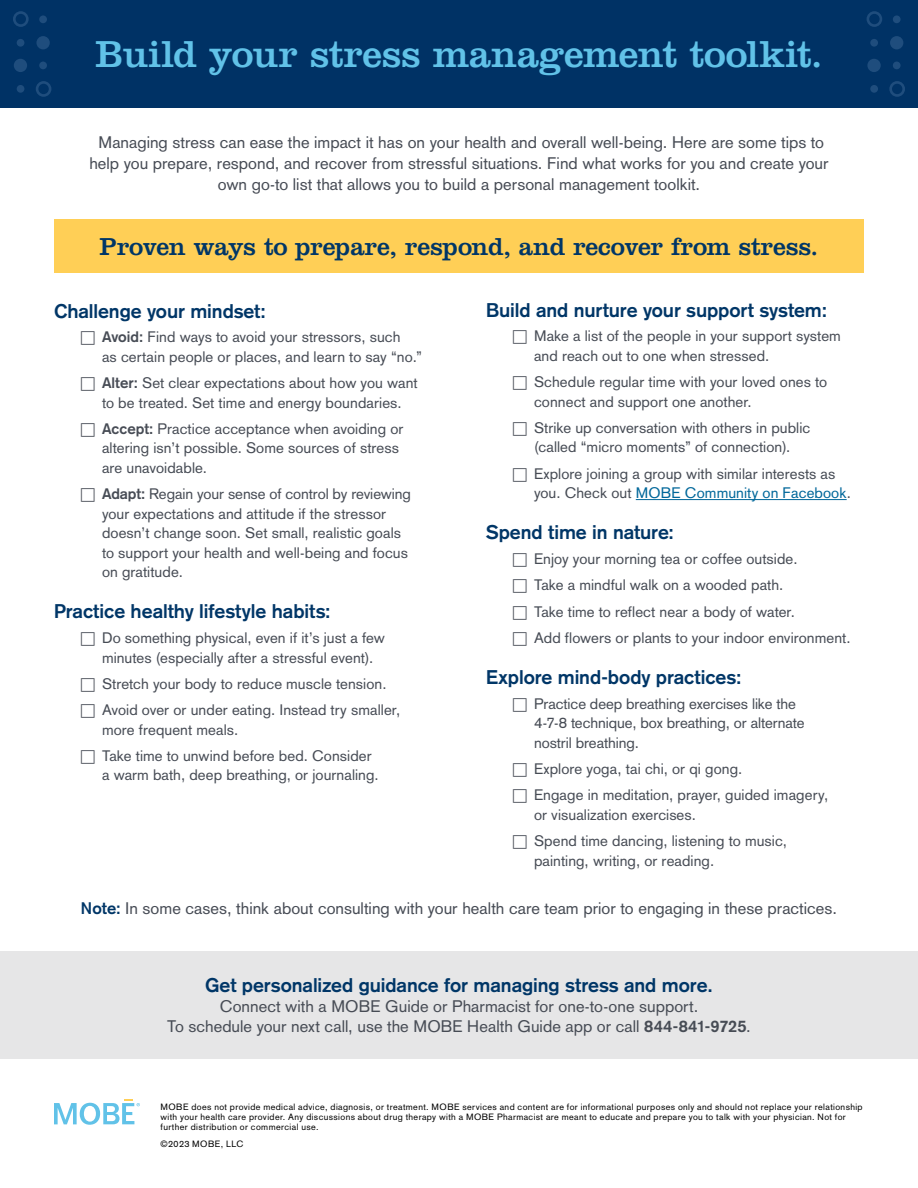
<style>
.page{position:relative;width:918px;height:1188px;background:#fff}
.page>*{position:absolute;margin:0;border:0;box-sizing:border-box;transform-origin:0 0}
.t1{font:39px "Clarendon LT Std";letter-spacing:-.005em;color:#61c2e8}
.t2{font:25.5px "Clarendon LT Std";letter-spacing:-.01em;color:#003667}
.t3{font:700 19.5px "Basic Commercial LT Pro";letter-spacing:-.005em;color:#003667}
.t4{font:16.5px/21px "Basic Commercial LT Pro";color:#474c55;text-align:center}
.t5{font:15px/19.5px "Basic Commercial LT Pro";letter-spacing:.005em;color:#474c55}
.t6{font:9px/10.2px "Basic Commercial LT Pro";letter-spacing:.045em;color:#000}
.s1{font-weight:700}
.s2{color:#00679a}
.s3{font-weight:700;color:#003667}
</style>
<div class="page">
<div style="left:0;top:0;width:918px;height:108px;background:#003265"></div>
<div style="left:17px;top:39px;width:7px;height:8px;background:#1f4d7d;border-radius:50%"></div>
<div style="left:36px;top:36px;width:14px;height:13px;background:#1f4d7d;border-radius:50%"></div>
<div style="left:39px;top:15px;width:8px;height:8px;background:#1f4d7d;border-radius:50%"></div>
<svg style="left:13px;top:11px;width:16px;height:16px"></svg>
<div style="left:17px;top:85px;width:7px;height:8px;background:#1f4d7d;border-radius:50%"></div>
<div style="left:39px;top:62px;width:8px;height:7px;background:#1f4d7d;border-radius:50%"></div>
<div style="left:14px;top:59px;width:13px;height:13px;background:#1f4d7d;border-radius:50%"></div>
<svg style="left:36px;top:81px;width:15px;height:16px"></svg>
<div style="left:870px;top:39px;width:8px;height:8px;background:#1f4d7d;border-radius:50%"></div>
<div style="left:890px;top:36px;width:13px;height:13px;background:#1f4d7d;border-radius:50%"></div>
<div style="left:893px;top:15px;width:8px;height:8px;background:#1f4d7d;border-radius:50%"></div>
<svg style="left:867px;top:11px;width:15px;height:16px"></svg>
<div style="left:870px;top:85px;width:8px;height:8px;background:#1f4d7d;border-radius:50%"></div>
<div style="left:893px;top:62px;width:8px;height:7px;background:#1f4d7d;border-radius:50%"></div>
<div style="left:867px;top:59px;width:14px;height:13px;background:#1f4d7d;border-radius:50%"></div>
<svg style="left:889px;top:81px;width:16px;height:16px"></svg>
<div style="left:54px;top:219px;width:810px;height:54px;background:#ffcf56"></div>
<hr style="left:636px;top:499px;width:211px;height:1px;background:#00679a">
<svg style="left:54px;top:1100px;width:86px;height:25px"></svg>
<div style="left:0;top:951px;width:918px;height:108px;background:#e6e6e7"></div>
<h1 class="t1" style="left:95px;top:31px;width:729px">Build your stress management toolkit.</h1>
<p class="t4" style="left:89px;top:132px;width:741px">Managing stress can ease the impact it has on your health and overall well-being. Here are some tips to help you prepare, respond, and recover from stressful situations. Find what works for you and create your own go-to list that allows you to build a personal management toolkit.</p>
<h2 class="t2" style="left:100px;top:231px;width:720px">Proven ways to prepare, respond, and recover from stress.</h2>
<h3 class="t3" style="left:54px;top:299px;width:213px">Challenge your mindset:</h3>
<p class="t5" style="left:102px;top:327px;width:321px"><span class="s1">Avoid:</span> Find ways to avoid your stressors, such<br>as certain people or places, and learn to say “no.”</p>
<p class="t5" style="left:102px;top:373px;width:317px"><span class="s1">Alter:</span> Set clear expectations about how you want to be treated. Set time and energy boundaries.</p>
<p class="t5" style="left:102px;top:419px;width:303px"><span class="s1">Accept:</span> Practice acceptance when avoiding or altering isn’t possible. Some sources of stress are unavoidable.</p>
<p class="t5" style="left:102px;top:484px;width:311px"><span class="s1">Adapt:</span> Regain your sense of control by reviewing your expectations and attitude if the stressor doesn’t change soon. Set small, realistic goals to support your health and well-being and focus on gratitude.</p>
<h3 class="t3" style="left:54px;top:600px;width:278px">Practice healthy lifestyle habits:</h3>
<p class="t5" style="left:102px;top:628px;width:284px">Do something physical, even if it’s just a few minutes (especially after a stressful event).</p>
<p class="t5" style="left:102px;top:671px;width:300px;line-height:26.2px">Stretch your body to reduce muscle tension.<br>Avoid over or under eating. Instead try smaller,</p>
<p class="t5" style="left:102px;top:716px;width:271px;line-height:26.2px">more frequent meals.<br>Take time to unwind before bed. Consider</p>
<p class="t5" style="left:102px;top:765px;width:278px">a warm bath, deep breathing, or journaling.</p>
<h3 class="t3" style="left:486px;top:298px;width:343px">Build and nurture your support system:</h3>
<p class="t5" style="left:534px;top:326px;width:308px">Make a list of the people in your support system and reach out to one when stressed.</p>
<p class="t5" style="left:534px;top:372px;width:295px">Schedule regular time with your loved ones to connect and support one another.</p>
<p class="t5" style="left:534px;top:418px;width:278px">Strike up conversation with others in public (called “micro moments” of connection).</p>
<p class="t5" style="left:534px;top:464px;width:318px">Explore joining a group with similar interests as you. Check out <span class="s2">MOBE Community on Facebook</span>.</p>
<h3 class="t3" style="left:486px;top:521px;width:190px">Spend time in nature:</h3>
<p class="t5" style="left:534px;top:546px;width:318px;line-height:26.2px">Enjoy your morning tea or coffee outside.<br>Take a mindful walk on a wooded path.<br>Take time to reflect near a body of water.<br>Add flowers or plants to your indoor environment.</p>
<h3 class="t3" style="left:486px;top:666px;width:257px">Explore mind-body practices:</h3>
<p class="t5" style="left:534px;top:694px;width:272px">Practice deep breathing exercises like the<br>4-7-8 technique, box breathing, or alternate nostril breathing.</p>
<p class="t5" style="left:534px;top:756px;width:296px;line-height:26.2px">Explore yoga, tai chi, or qi gong.<br>Engage in meditation, prayer, guided imagery,</p>
<p class="t5" style="left:534px;top:801px;width:255px;line-height:26.2px">or visualization exercises.<br>Spend time dancing, listening to music,</p>
<p class="t5" style="left:534px;top:851px;width:182px">painting, writing, or reading.</p>
<p class="t4" style="left:81px;top:898px;width:758px"><span class="s3">Note:</span> In some cases, think about consulting with your health care team prior to engaging in these practices.</p>
<h3 class="t3" style="left:205px;top:974px;width:509px">Get personalized guidance for managing stress and more.</h3>
<p class="t4" style="left:167px;top:996px;width:585px;line-height:19.8px">Connect with a MOBE Guide or Pharmacist for one-to-one support.<br>To schedule your next call, use the MOBE Health Guide app or call <span class="s1">844-841-9725</span>.</p>
<p class="t6" style="left:161px;top:1101px;width:704px">MOBE does not provide medical advice, diagnosis, or treatment. MOBE services and content are for informational purposes only and should not replace your relationship with your health care provider. Any discussions about drug therapy with a MOBE Pharmacist are meant to educate and prepare you to talk with your physician. Not for further distribution or commercial use.</p>
<p class="t6" style="left:161px;top:1139px;width:85px">©2023 MOBE, LLC</p>
</div>
